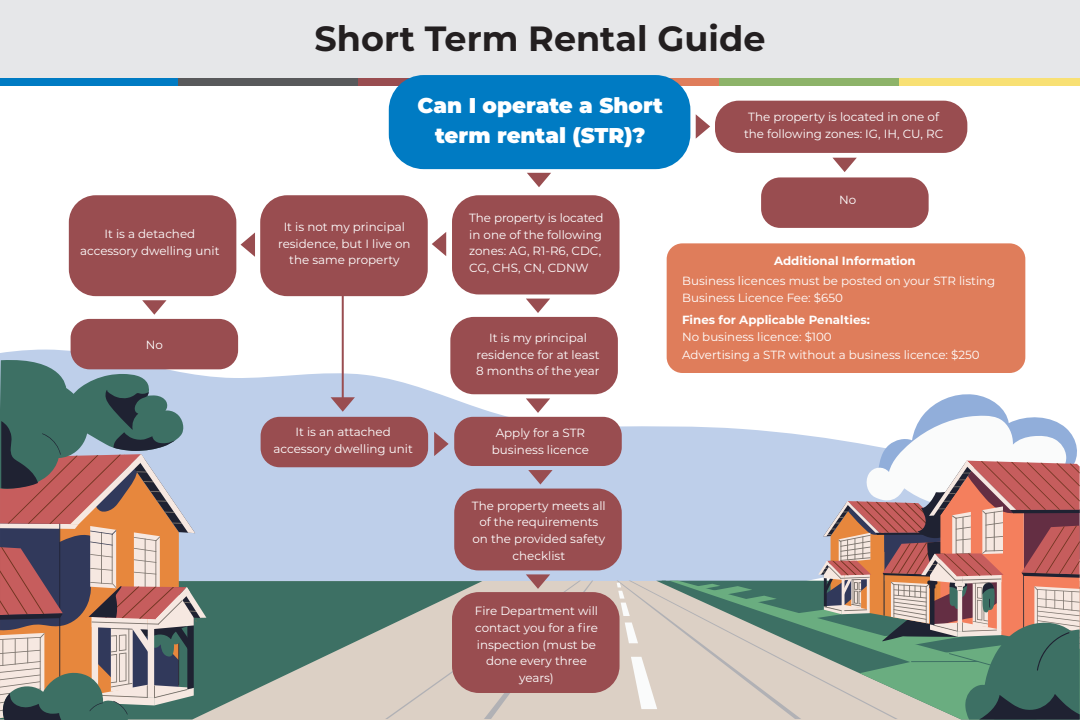
<style>
.page{position:relative;width:1080px;height:720px;background:#fff}
.page>*{position:absolute;margin:0;border:0;box-sizing:border-box;transform-origin:0 0}
.t1{font:700 35px "Montserrat";color:#231f20}
.t2{font:900 21.4px/29.9px "Montserrat";color:#fff;text-align:center}
.t3{font:11.9px/16.6px "Montserrat";color:#fff;text-align:center}
.t4{font:11.85px/17px "Montserrat";color:#fff}
.t5{font:700 11.85px "Montserrat";color:#fff}
</style>
<div class="page">
<svg style="left:0;top:349px;width:679px;height:232px;fill:#becfea"></svg>
<div style="left:0;top:1px;width:1080px;height:81px;background:#e6e7e9"></div>
<svg style="left:206px;top:581px;width:276px;height:139px;background:#769287"></svg>
<svg style="left:0;top:357px;width:206px;height:363px;background:#8e837e"></svg>
<div style="left:0;top:78px;width:178px;height:8px;background:#007bc3"></div>
<div style="left:178px;top:78px;width:180px;height:8px;background:#58595b"></div>
<div style="left:358px;top:78px;width:181px;height:8px;background:#994d50"></div>
<div style="left:539px;top:78px;width:180px;height:8px;background:#df7d5b"></div>
<div style="left:719px;top:78px;width:180px;height:8px;background:#8db369"></div>
<div style="left:899px;top:78px;width:181px;height:8px;background:#f8e074"></div>
<div style="left:667px;top:243px;width:358px;height:130px;background:#df7d5b;border-radius:16px"></div>
<svg style="left:617px;top:392px;width:463px;height:328px"></svg>
<div style="left:452px;top:195px;width:168px;height:99px;background:#994d50;border-radius:27px"></div>
<div style="left:260px;top:195px;width:168px;height:101px;background:#994d50;border-radius:27px"></div>
<div style="left:69px;top:195px;width:167px;height:101px;background:#994d50;border-radius:27px"></div>
<div style="left:71px;top:319px;width:167px;height:50px;background:#994d50;border-radius:19px"></div>
<div style="left:761px;top:177px;width:168px;height:51px;background:#994d50;border-radius:19px"></div>
<div style="left:450px;top:317px;width:168px;height:77px;background:#994d50;border-radius:24px"></div>
<div style="left:452px;top:592px;width:168px;height:101px;background:#994d50;border-radius:27px"></div>
<div style="left:715px;top:101px;width:252px;height:52px;background:#994d50;border-radius:24px"></div>
<div style="left:261px;top:417px;width:167px;height:50px;background:#994d50;border-radius:19px"></div>
<div style="left:389px;top:75px;width:301px;height:94px;background:#007bc3;border-radius:35px"></div>
<div style="left:454px;top:489px;width:168px;height:81px;background:#994d50;border-radius:24px"></div>
<div style="left:454px;top:417px;width:168px;height:49px;background:#994d50;border-radius:19px"></div>
<svg style="left:833px;top:158px;width:24px;height:14px"></svg>
<svg style="left:527px;top:173px;width:24px;height:14px"></svg>
<svg style="left:526px;top:299px;width:24px;height:14px"></svg>
<svg style="left:331px;top:397px;width:24px;height:15px"></svg>
<svg style="left:142px;top:300px;width:25px;height:15px"></svg>
<svg style="left:434px;top:432px;width:15px;height:24px"></svg>
<svg style="left:526px;top:398px;width:24px;height:15px"></svg>
<svg style="left:528px;top:470px;width:25px;height:15px"></svg>
<svg style="left:385px;top:574px;width:208px;height:145px"></svg>
<svg style="left:696px;top:114px;width:14px;height:25px"></svg>
<svg style="left:432px;top:232px;width:14px;height:24px"></svg>
<svg style="left:241px;top:232px;width:14px;height:25px"></svg>
<hr style="left:342px;top:294px;width:2px;height:104px;background:#994d50">
<h1 class="t1" style="left:315px;top:13px;width:452px">Short Term Rental Guide</h1>
<h2 class="t2" style="left:418px;top:89px;width:247px">Can I operate a Short term rental (STR)?</h2>
<p class="t3" style="left:744px;top:108px;width:201px">The property is located in one of the following zones: IG, IH, CU, RC</p>
<p class="t3" style="left:80px;top:225px;width:141px">It is a detached accessory dwelling unit</p>
<p class="t3" style="left:278px;top:218px;width:134px">It is not my principal residence, but I live on the same property</p>
<p class="t3" style="left:146px;top:336px;width:19px">No</p>
<p class="t3" style="left:469px;top:209px;width:136px;text-align:left">The property is located in one of the following zones: AG, R1-R6, CDC,<br>CG, CHS, CN, CDNW</p>
<p class="t3" style="left:476px;top:329px;width:125px">It is my principal residence for at least<br>8 months of the year</p>
<p class="t3" style="left:839px;top:191px;width:19px">No</p>
<p class="t5" style="left:774px;top:253px;width:143px">Additional Information</p>
<p class="t4" style="left:682px;top:272px;width:315px">Business licences must be posted on your STR listing<br>Business Licence Fee: $650</p>
<p class="t5" style="left:682px;top:312px;width:189px">Fines for Applicable Penalties:</p>
<p class="t4" style="left:682px;top:328px;width:299px">No business licence: $100<br>Advertising a STR without a business licence: $250</p>
<p class="t3" style="left:274px;top:423px;width:141px">It is an attached accessory dwelling unit</p>
<p class="t3" style="left:492px;top:424px;width:99px">Apply for a STR business licence</p>
<p class="t3" style="left:472px;top:497px;width:135px">The property meets all of the requirements on the provided safety checklist</p>
<p class="t3" style="left:475px;top:602px;width:125px">Fire Department will contact you for a fire inspection (must be done every three years)</p>
</div>
